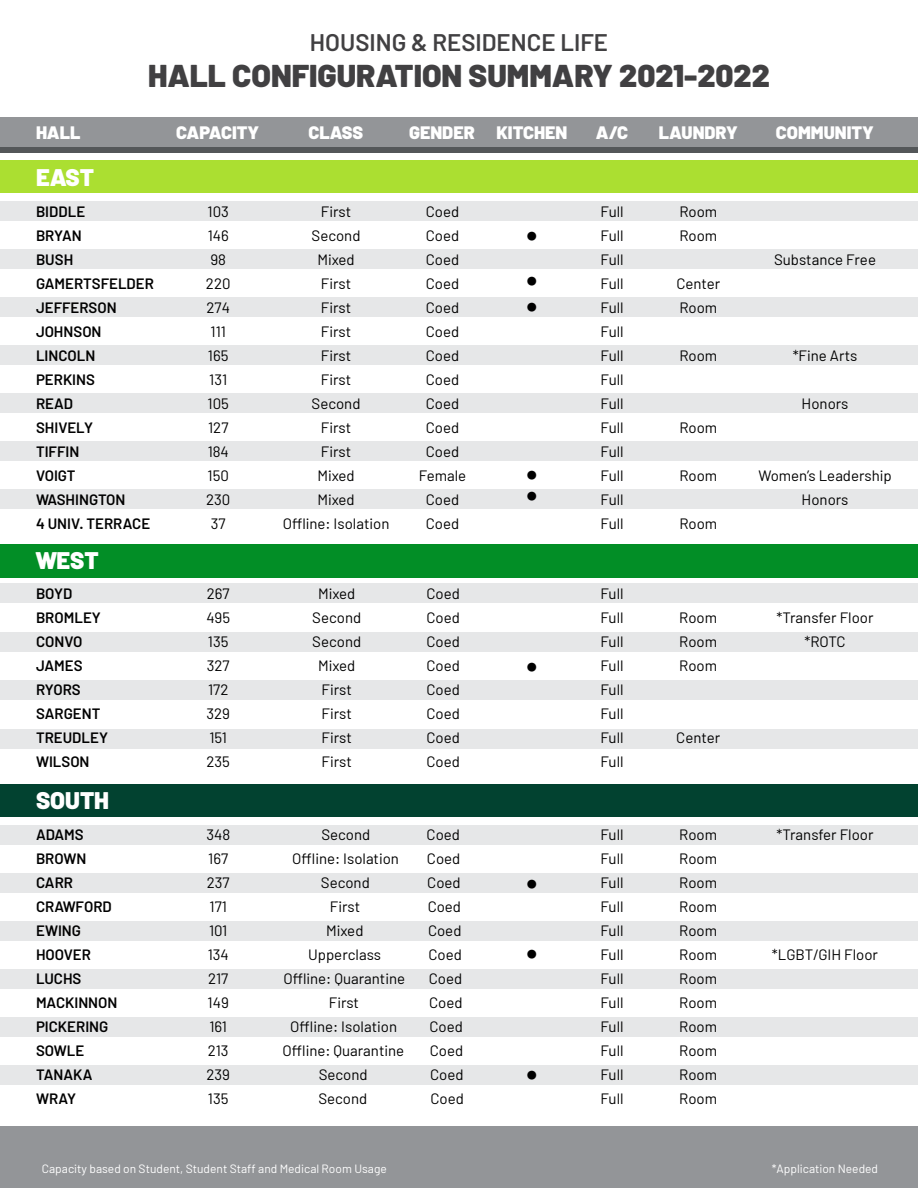
<style>
.page{position:relative;width:918px;height:1188px;background:#fff}
.page>*{position:absolute;margin:0;border:0;box-sizing:border-box;transform-origin:0 0}
.t1{font:900 31.5px "Barlow";color:#414042}
.t2{font:900 31.5px/45.6px "Barlow";color:#000}
.t3{font:600 24px "Barlow";color:#414042}
.t4{font:900 24px "Barlow";color:#fff}
.t5{font:900 18px "Barlow";color:#fff}
.t6{font:15px/24px "Barlow";color:#000;text-align:center}
.t7{font:600 15px/24px "Barlow";color:#000}
.t8{font:12px "Barlow";color:#fff}
</style>
<div class="page">
<div style="left:0;top:1126px;width:918px;height:62px;background:#939598"></div>
<div style="left:0;top:117px;width:918px;height:30px;background:#939598"></div>
<div style="left:0;top:147px;width:918px;height:6px;background:#545759"></div>
<div style="left:0;top:201px;width:918px;height:19px;background:#e6e7e8"></div>
<div style="left:0;top:249px;width:918px;height:19px;background:#e6e7e8"></div>
<div style="left:0;top:297px;width:918px;height:19px;background:#e6e7e8"></div>
<div style="left:0;top:345px;width:918px;height:19px;background:#e6e7e8"></div>
<div style="left:0;top:393px;width:918px;height:19px;background:#e6e7e8"></div>
<div style="left:0;top:441px;width:918px;height:19px;background:#e6e7e8"></div>
<div style="left:0;top:489px;width:918px;height:19px;background:#e6e7e8"></div>
<div style="left:0;top:160px;width:918px;height:34px;background:#abdf31"></div>
<div style="left:0;top:584px;width:918px;height:19px;background:#e6e7e8"></div>
<div style="left:0;top:632px;width:918px;height:19px;background:#e6e7e8"></div>
<div style="left:0;top:680px;width:918px;height:20px;background:#e6e7e8"></div>
<div style="left:0;top:729px;width:918px;height:19px;background:#e6e7e8"></div>
<div style="left:0;top:544px;width:918px;height:34px;background:#028e26"></div>
<div style="left:0;top:825px;width:918px;height:19px;background:#e6e7e8"></div>
<div style="left:0;top:873px;width:918px;height:19px;background:#e6e7e8"></div>
<div style="left:0;top:921px;width:918px;height:19px;background:#e6e7e8"></div>
<div style="left:0;top:969px;width:918px;height:19px;background:#e6e7e8"></div>
<div style="left:0;top:1017px;width:918px;height:19px;background:#e6e7e8"></div>
<div style="left:0;top:1065px;width:918px;height:19px;background:#e6e7e8"></div>
<div style="left:0;top:784px;width:918px;height:34px;background:#024230"></div>
<h2 class="t3" style="left:310px;top:28px;width:300px">HOUSING &amp; RESIDENCE LIFE</h2>
<h1 class="t1" style="left:148px;top:56px;width:623px">HALL CONFIGURATION SUMMARY 2021-2022</h1>
<p class="t5" style="left:36px;top:121px;width:46px">HALL</p>
<p class="t5" style="left:176px;top:121px;width:85px">CAPACITY</p>
<p class="t5" style="left:309px;top:121px;width:56px">CLASS</p>
<p class="t5" style="left:409px;top:121px;width:159px">GENDER KITCHEN</p>
<p class="t5" style="left:596px;top:121px;width:34px">A/C</p>
<p class="t5" style="left:659px;top:121px;width:80px">LAUNDRY</p>
<p class="t5" style="left:776px;top:121px;width:100px">COMMUNITY</p>
<h2 class="t4" style="left:36px;top:163px;width:60px">EAST</h2>
<p class="t7" style="left:36px;top:199px;width:119px">BIDDLE<br>BRYAN<br>BUSH<br>GAMERTSFELDER<br>JEFFERSON<br>JOHNSON<br>LINCOLN<br>PERKINS<br>READ<br>SHIVELY<br>TIFFIN<br>VOIGT<br>WASHINGTON<br>4 UNIV. TERRACE</p>
<p class="t6" style="left:206px;top:199px;width:26px">103<br>146<br>98<br>220<br>274<br>111<br>165<br>131<br>105<br>127<br>184<br>150<br>230<br>37</p>
<p class="t6" style="left:283px;top:199px;width:108px">First<br>Second<br>Mixed<br>First<br>First<br>First<br>First<br>First<br>Second<br>First<br>First<br>Mixed<br>Mixed<br>Offline: Isolation</p>
<p class="t6" style="left:419px;top:199px;width:49px">Coed<br>Coed<br>Coed<br>Coed<br>Coed<br>Coed<br>Coed<br>Coed<br>Coed<br>Coed<br>Coed<br>Female<br>Coed<br>Coed</p>
<p class="t6" style="left:600px;top:199px;width:25px;text-align:justify">Full Full Full Full Full Full Full Full Full Full Full Full Full Full</p>
<p class="t6" style="left:679px;top:199px;width:39px;text-align:left">Room<br>Room</p>
<h1 class="t2" style="left:527px;top:211px;width:12px">• •</h1>
<h1 class="t2" style="left:527px;top:282px;width:12px">•</h1>
<p class="t6" style="left:676px;top:271px;width:45px;text-align:left">Center<br>Room</p>
<p class="t6" style="left:679px;top:343px;width:39px">Room</p>
<p class="t6" style="left:679px;top:415px;width:39px">Room</p>
<p class="t6" style="left:679px;top:463px;width:39px">Room</p>
<p class="t6" style="left:679px;top:511px;width:39px">Room</p>
<h1 class="t2" style="left:527px;top:450px;width:12px">•</h1>
<h1 class="t2" style="left:527px;top:471px;width:12px">•</h1>
<h2 class="t4" style="left:36px;top:545px;width:64px">WEST</h2>
<p class="t7" style="left:36px;top:581px;width:73px">BOYD<br>BROMLEY<br>CONVO<br>JAMES<br>RYORS<br>SARGENT<br>TREUDLEY<br>WILSON</p>
<h2 class="t4" style="left:36px;top:785px;width:74px">SOUTH</h2>
<p class="t6" style="left:206px;top:581px;width:25px;text-align:left">267<br>495<br>135<br>327<br>172<br>329<br>151<br>235</p>
<p class="t6" style="left:312px;top:581px;width:50px">Mixed<br>Second<br>Second<br>Mixed<br>First<br>First<br>First<br>First</p>
<p class="t6" style="left:427px;top:581px;width:35px;text-align:justify">Coed Coed Coed Coed Coed Coed Coed Coed</p>
<h1 class="t2" style="left:527px;top:642px;width:12px">•</h1>
<p class="t6" style="left:600px;top:581px;width:25px;text-align:justify">Full Full Full Full Full Full Full Full</p>
<p class="t6" style="left:679px;top:605px;width:39px;text-align:justify">Room Room Room</p>
<p class="t6" style="left:676px;top:725px;width:45px">Center</p>
<p class="t6" style="left:774px;top:247px;width:103px">Substance Free</p>
<p class="t6" style="left:793px;top:343px;width:66px">*Fine Arts</p>
<p class="t6" style="left:802px;top:391px;width:48px">Honors</p>
<p class="t6" style="left:758px;top:463px;width:135px">Women’s Leadership<br>Honors</p>
<p class="t6" style="left:776px;top:605px;width:99px">*Transfer Floor *ROTC</p>
<p class="t7" style="left:36px;top:823px;width:83px">ADAMS<br>BROWN<br>CARR<br>CRAWFORD<br>EWING<br>HOOVER<br>LUCHS<br>MACKINNON<br>PICKERING<br>SOWLE<br>TANAKA<br>WRAY</p>
<p class="t6" style="left:679px;top:823px;width:39px;text-align:justify">Room Room Room Room Room Room Room Room Room Room Room Room</p>
<p class="t6" style="left:776px;top:823px;width:99px">*Transfer Floor</p>
<p class="t6" style="left:206px;top:823px;width:25px;text-align:left">348<br>167<br>237<br>171<br>101<br>134<br>217<br>149<br>161<br>213<br>239<br>135</p>
<p class="t6" style="left:283px;top:823px;width:124px">Second<br>Offline: Isolation<br>Second<br>First<br>Mixed<br>Upperclass<br>Offline: Quarantine<br>First<br>Offline: Isolation<br>Offline: Quarantine<br>Second<br>Second</p>
<p class="t6" style="left:427px;top:823px;width:39px;text-align:left">Coed<br>Coed<br>Coed<br>Coed<br>Coed<br>Coed<br>Coed<br>Coed<br>Coed<br>Coed<br>Coed<br>Coed</p>
<p class="t6" style="left:600px;top:823px;width:25px;text-align:justify">Full Full Full Full Full Full Full Full Full Full Full Full</p>
<h1 class="t2" style="left:527px;top:859px;width:12px">•</h1>
<p class="t6" style="left:772px;top:943px;width:108px">*LGBT/GIH Floor</p>
<h1 class="t2" style="left:527px;top:929px;width:12px">•</h1>
<h1 class="t2" style="left:527px;top:1050px;width:12px">•</h1>
<p class="t8" style="left:42px;top:1161px;width:346px">Capacity based on Student, Student Staff and Medical Room Usage</p>
<p class="t8" style="left:772px;top:1161px;width:108px">*Application Needed</p>
</div>
